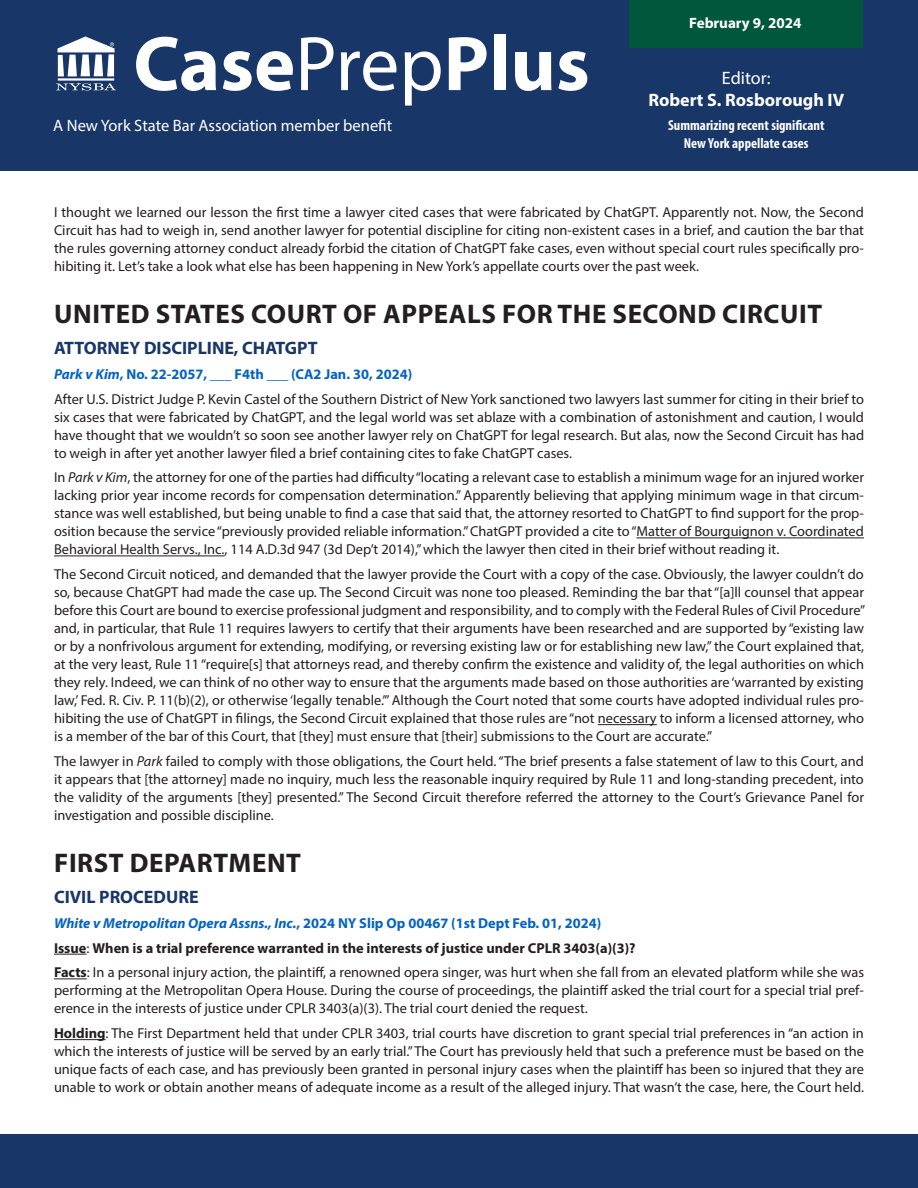
<style>
.page{position:relative;width:918px;height:1188px;background:#fff}
.page>*{position:absolute;margin:0;border:0;box-sizing:border-box;transform-origin:0 0}
.t1{font:700 78px "Myriad Pro";color:#fff}
.department{font:700 27px "Myriad Pro";letter-spacing:.02em;color:#231f20}
.area_of_law{font:700 18px "Myriad Pro";color:#183667}
.Body_Copy{font:700 18px/21.6px "Myriad Pro";color:#fff;text-align:center}
.t2{font:16.5px "Myriad Pro";color:#fff}
.t3{font:700 15px "Myriad Pro";color:#fff}
.Body_Copy-2{font:14.4px/18px "Myriad Pro";color:#231f20;text-align:justify}
.Case_text{font:700 14.4px "Myriad Pro";color:#0563c1}
.Body_Copy-3{font:700 14.4px "Myriad Pro";color:#231f20}
.Body_Copy-4{font:700 condensed 14.4px/18px "Myriad Pro";color:#fff;text-align:center}
.s1{font-weight:400}
.s2{font-style:italic}
.s3{font-weight:700}
</style>
<div class="page">
<hr style="left:636px;top:538px;width:228px;height:1px;background:#231f20">
<hr style="left:54px;top:556px;width:171px;height:1px;background:#231f20">
<hr style="left:598px;top:724px;width:59px;height:1px;background:#231f20">
<hr style="left:54px;top:954px;width:33px;height:1px;background:#231f20">
<hr style="left:54px;top:979px;width:33px;height:1px;background:#231f20">
<hr style="left:54px;top:1039px;width:52px;height:1px;background:#231f20">
<div style="left:0;top:0;width:918px;height:171px;background:#183667"></div>
<div style="left:629px;top:0;width:234px;height:47px;background:#00573c"></div>
<svg style="left:56px;top:83px;width:60px;height:7px"></svg>
<hr style="left:58px;top:78px;width:56px;height:3px;background:#fff">
<svg style="left:58px;top:36px;width:57px;height:40px"></svg>
<div style="left:0;top:1134px;width:918px;height:54px;background:#183667"></div>
<p class="t1" style="left:133px;top:13px;width:458px">Case<span class="s1">Prep</span>Plus</p>
<p class="t2" style="left:53px;top:115px;width:341px">A New York State Bar Association member benefit</p>
<p class="t3" style="left:689px;top:13px;width:114px">February 9, 2024</p>
<p class="Body_Copy" style="left:648px;top:67px;width:197px"><span class="s1">Editor:<br></span>Robert S. Rosborough IV</p>
<p class="Body_Copy-4" style="left:668px;top:116px;width:158px">Summarizing recent significant<br>New York appellate cases</p>
<p class="Body_Copy-2" style="left:54px;top:203px;width:812px">I thought we learned our lesson the first time a lawyer cited cases that were fabricated by ChatGPT. Apparently not. Now, the Second Circuit has had to weigh in, send another lawyer for potential discipline for citing non-existent cases in a brief, and caution the bar that the rules governing attorney conduct already forbid the citation of ChatGPT fake cases, even without special court rules specifically pro&shy;hibiting it. Let’s take a look what else has been happening in New York’s appellate courts over the past week.</p>
<p class="department" style="left:54px;top:296px;width:769px">UNITED STATES COURT OF APPEALS FOR THE SECOND CIRCUIT</p>
<p class="area_of_law" style="left:54px;top:336px;width:265px">ATTORNEY DISCIPLINE, CHATGPT</p>
<p class="Case_text" style="left:54px;top:365px;width:360px"><span class="s2">Park v Kim</span>, No. 22-2057, ___ F4th ___ (CA2 Jan. 30, 2024)</p>
<p class="Body_Copy-2" style="left:54px;top:390px;width:812px">After U.S. District Judge P. Kevin Castel of the Southern District of New York sanctioned two lawyers last summer for citing in their brief to six cases that were fabricated by ChatGPT, and the legal world was set ablaze with a combination of astonishment and caution, I would have thought that we wouldn’t so soon see another lawyer rely on ChatGPT for legal research. But alas, now the Second Circuit has had to weigh in after yet another lawyer filed a brief containing cites to fake ChatGPT cases.</p>
<p class="Body_Copy-2" style="left:54px;top:468px;width:812px">In <span class="s2">Park v Kim</span>, the attorney for one of the parties had difficulty “locating a relevant case to establish a minimum wage for an injured worker lacking prior year income records for compensation determination.” Apparently believing that applying minimum wage in that circum&shy;stance was well established, but being unable to find a case that said that, the attorney resorted to ChatGPT to find support for the prop&shy;osition because the service “previously provided reliable information.” ChatGPT provided a cite to “Matter of Bourguignon v. Coordinated Behavioral Health Servs., Inc., 114 A.D.3d 947 (3d Dep’t 2014),” which the lawyer then cited in their brief without reading it.</p>
<p class="Body_Copy-2" style="left:54px;top:565px;width:813px">The Second Circuit noticed, and demanded that the lawyer provide the Court with a copy of the case. Obviously, the lawyer couldn’t do so, because ChatGPT had made the case up. The Second Circuit was none too pleased. Reminding the bar that “[a]ll counsel that appear before this Court are bound to exercise professional judgment and responsibility, and to comply with the Federal Rules of Civil Procedure” and, in particular, that Rule 11 requires lawyers to certify that their arguments have been researched and are supported by “existing law or by a nonfrivolous argument for extending, modifying, or reversing existing law or for establishing new law,” the Court explained that, at the very least, Rule 11 “require[s] that attorneys read, and thereby confirm the existence and validity of, the legal authorities on which they rely. Indeed, we can think of no other way to ensure that the arguments made based on those authorities are ‘warranted by existing law,’ Fed. R. Civ. P. 11(b)(2), or otherwise ‘legally tenable.’” Although the Court noted that some courts have adopted individual rules pro&shy;hibiting the use of ChatGPT in filings, the Second Circuit explained that those rules are “not necessary to inform a licensed attorney, who is a member of the bar of this Court, that [they] must ensure that [their] submissions to the Court are accurate.”</p>
<p class="Body_Copy-2" style="left:54px;top:752px;width:812px">The lawyer in <span class="s2">Park</span> failed to comply with those obligations, the Court held. “The brief presents a false statement of law to this Court, and it appears that [the attorney] made no inquiry, much less the reasonable inquiry required by Rule 11 and long-standing precedent, into the validity of the arguments [they] presented.” The Second Circuit therefore referred the attorney to the Court’s Grievance Panel for investigation and possible discipline.</p>
<p class="department" style="left:54px;top:845px;width:248px">FIRST DEPARTMENT</p>
<p class="area_of_law" style="left:54px;top:885px;width:146px">CIVIL PROCEDURE</p>
<p class="Case_text" style="left:54px;top:914px;width:549px"><span class="s2">White v Metropolitan Opera Assns., Inc.</span>, 2024 NY Slip Op 00467 (1st Dept Feb. 01, 2024)</p>
<p class="Body_Copy-3" style="left:54px;top:938px;width:583px">Issue<span class="s1">:</span> When is a trial preference warranted in the interests of justice under CPLR 3403(a)(3)?</p>
<p class="Body_Copy-2" style="left:54px;top:963px;width:812px"><span class="s3">Facts</span>: In a personal injury action, the plaintiff, a renowned opera singer, was hurt when she fall from an elevated platform while she was performing at the Metropolitan Opera House. During the course of proceedings, the plaintiff asked the trial court for a special trial pref&shy;erence in the interests of justice under CPLR 3403(a)(3). The trial court denied the request.</p>
<p class="Body_Copy-2" style="left:54px;top:1024px;width:812px"><span class="s3">Holding</span>: The First Department held that under CPLR 3403, trial courts have discretion to grant special trial preferences in “an action in which the interests of justice will be served by an early trial.” The Court has previously held that such a preference must be based on the unique facts of each case, and has previously been granted in personal injury cases when the plaintiff has been so injured that they are unable to work or obtain another means of adequate income as a result of the alleged injury. That wasn’t the case, here, the Court held.</p>
</div>
